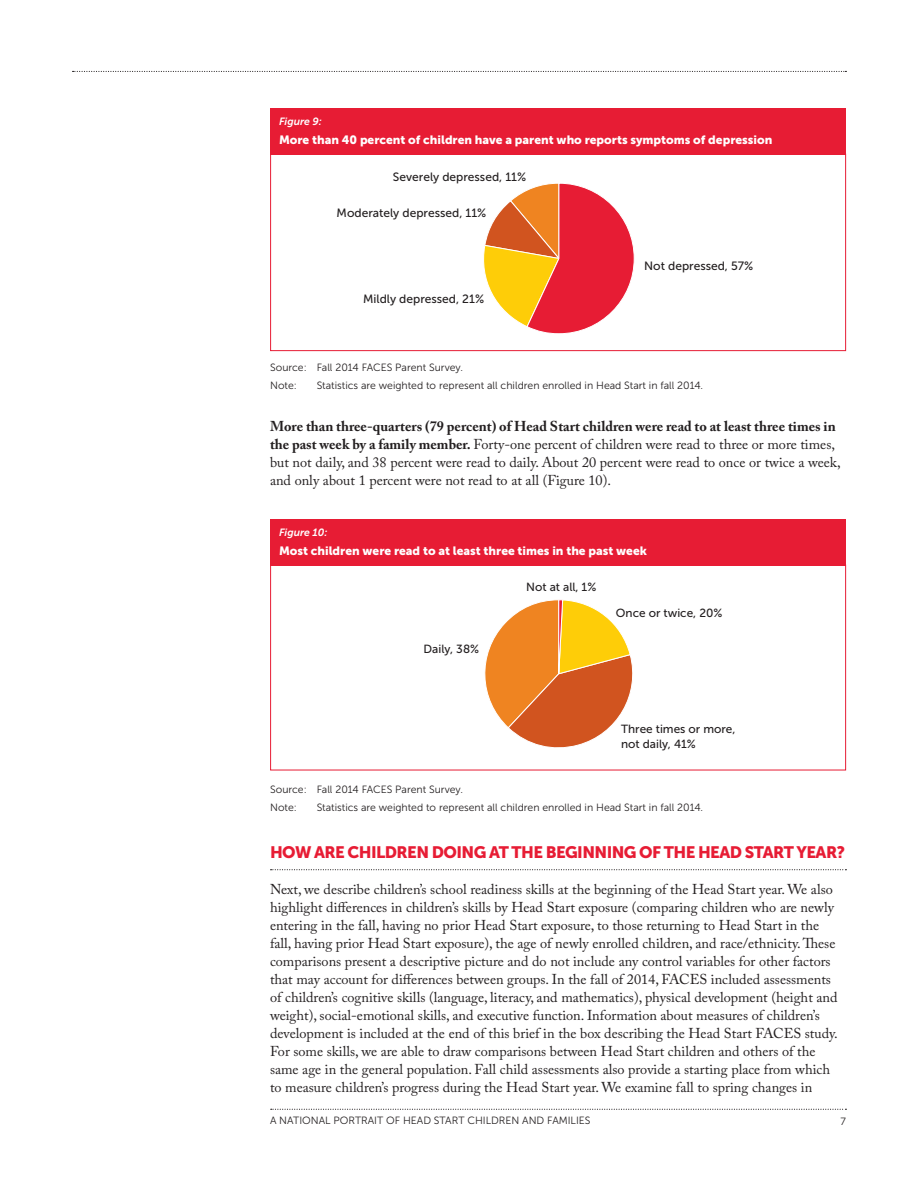
<style>
.page{position:relative;width:918px;height:1188px;background:#fff}
.page>*{position:absolute;margin:0;border:0;box-sizing:border-box;transform-origin:0 0}
.t1{font:16.5px "Museo Sans 900";letter-spacing:-.035em;color:#e71c34}
.t2{font:14.25px/18px "Adobe Caslon Pro";color:#231f20}
.t3{font:12px "Museo Sans 900";color:#fff}
.t4{font:12px "Museo Sans 500";color:#231f20}
.t5{font:11.85px/14.1px "Museo Sans 500";color:#231f20}
.t6{font:10.5px "Museo Sans 300";color:#231f20}
.t7{font:italic 10.5px "Museo Sans 700";color:#fff}
.s1{font-weight:700}
</style>
<div class="page">
<svg style="left:271px;top:1109px;width:575px;height:1px"></svg>
<svg style="left:73px;top:71px;width:773px;height:1px"></svg>
<div style="left:270px;top:108px;width:576px;height:46px;background:#e71c34"></div>
<div style="left:270px;top:154px;width:576px;height:197px;border:1px solid #e71c34"></div>
<svg style="left:483px;top:183px;width:152px;height:151px"></svg>
<div style="left:270px;top:519px;width:576px;height:47px;background:#e71c34"></div>
<div style="left:270px;top:565px;width:576px;height:205px;border:1px solid #e71c34"></div>
<svg style="left:484px;top:599px;width:149px;height:149px"></svg>
<svg style="left:271px;top:869px;width:575px;height:1px"></svg>
<p class="t7" style="left:279px;top:115px;width:45px">Figure 9:</p>
<p class="t3" style="left:279px;top:133px;width:495px">More than 40 percent of children have a parent who reports symptoms of depression</p>
<p class="t4" style="left:393px;top:170px;width:135px">Severely depressed, 11%</p>
<p class="t4" style="left:337px;top:206px;width:151px">Moderately depressed, 11%</p>
<p class="t4" style="left:363px;top:292px;width:122px">Mildly depressed, 21%</p>
<p class="t4" style="left:644px;top:259px;width:111px">Not depressed, 57%</p>
<p class="t6" style="left:270px;top:362px;width:194px">Source: Fall 2014 FACES Parent Survey.</p>
<p class="t6" style="left:270px;top:380px;width:28px">Note:</p>
<p class="t6" style="left:317px;top:380px;width:388px">Statistics are weighted to represent all children enrolled in Head Start in fall 2014.</p>
<p class="t2" style="left:270px;top:417px;width:572px"><span class="s1">More than three-quarters (79 percent) of Head Start children were read to at least three times in the past week by a family member.</span> Forty-one percent of children were read to three or more times, but not daily, and 38 percent were read to daily. About 20 percent were read to once or twice a week, and only about 1 percent were not read to at all (Figure 10).</p>
<p class="t7" style="left:279px;top:526px;width:50px">Figure 10:</p>
<p class="t3" style="left:279px;top:544px;width:370px">Most children were read to at least three times in the past week</p>
<p class="t5" style="left:424px;top:642px;width:57px">Daily, 38%</p>
<p class="t5" style="left:526px;top:580px;width:72px">Not at all, 1%</p>
<p class="t5" style="left:616px;top:606px;width:108px">Once or twice, 20%</p>
<p class="t5" style="left:621px;top:722px;width:116px">Three times or more, not daily, 41%</p>
<p class="t6" style="left:270px;top:784px;width:194px">Source: Fall 2014 FACES Parent Survey.</p>
<p class="t6" style="left:270px;top:802px;width:28px">Note:</p>
<p class="t6" style="left:317px;top:802px;width:388px">Statistics are weighted to represent all children enrolled in Head Start in fall 2014.</p>
<h2 class="t1" style="left:270px;top:843px;width:576px">HOW ARE CHILDREN DOING AT THE BEGINNING OF THE HEAD START YEAR?</h2>
<p class="t2" style="left:270px;top:880px;width:569px">Next, we describe children’s school readiness skills at the beginning of the Head Start year. We also highlight differences in children’s skills by Head Start exposure (comparing children who are newly entering in the fall, having no prior Head Start exposure, to those returning to Head Start in the fall, having prior Head Start exposure), the age of newly enrolled children, and race/ethnicity. These comparisons present a descriptive picture and do not include any control variables for other factors that may account for differences between groups. In the fall of 2014, FACES included assessments of children’s cognitive skills (language, literacy, and mathematics), physical development (height and weight), social-emotional skills, and executive function. Information about measures of children’s development is included at the end of this brief in the box describing the Head Start FACES study.<br>For some skills, we are able to draw comparisons between Head Start children and others of the same age in the general population. Fall child assessments also provide a starting place from which to measure children’s progress during the Head Start year. We examine fall to spring changes in</p>
<p class="t6" style="left:270px;top:1115px;width:322px">A NATIONAL PORTRAIT OF HEAD START CHILDREN AND FAMILIES</p>
<p class="t6" style="left:841px;top:1116px;width:7px">7</p>
</div>
